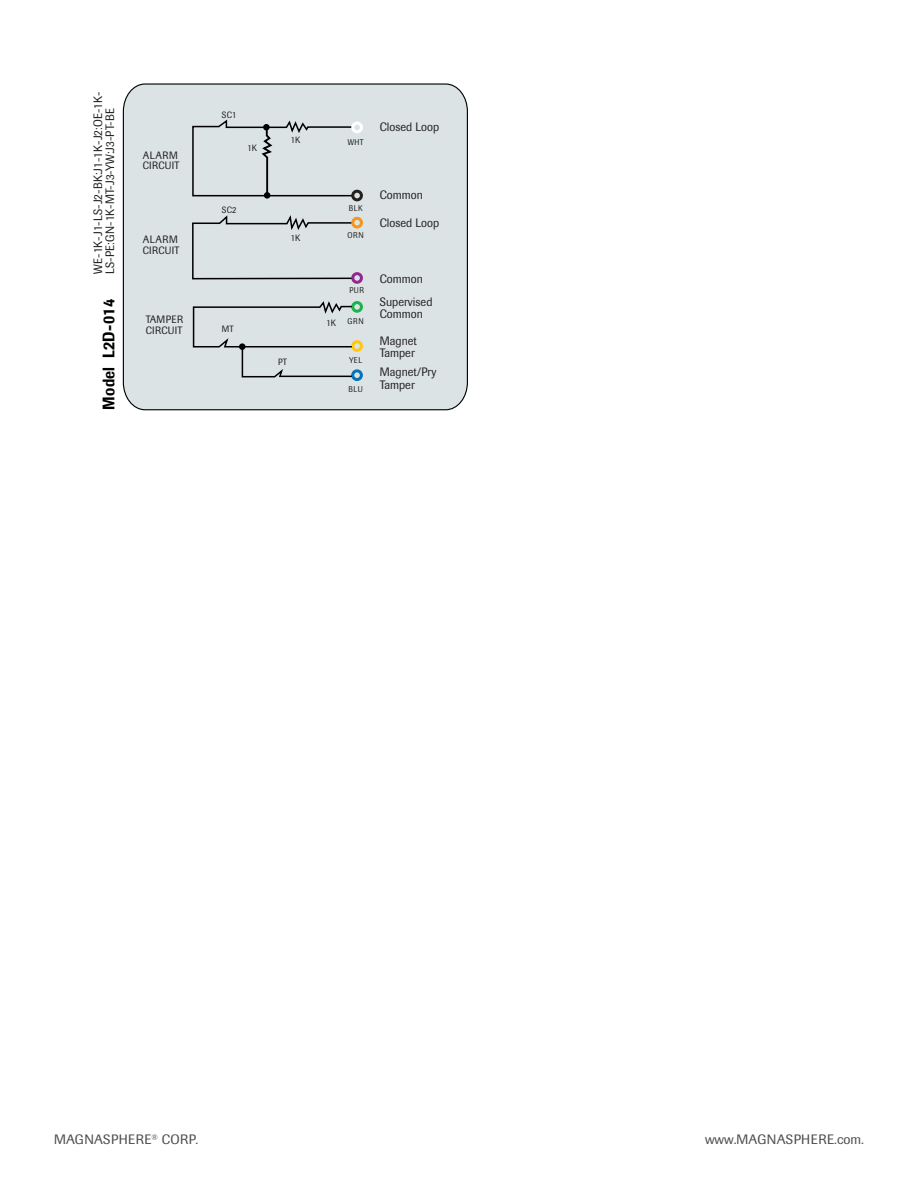
<style>
.page{position:relative;width:918px;height:1188px;background:#fff}
.page>*{position:absolute;margin:0;border:0;box-sizing:border-box;transform-origin:0 0}
.t1{font:500 16.65px "Imago";letter-spacing:.025em;color:#000;scale:.85 1}
.t2{font:13.5px "Imago";letter-spacing:.02em;color:#4d4d4f}
.t3{font:12px/12px "Imago";letter-spacing:.005em;color:#232020;scale:.94 1}
.t4{font:10.5px/10.8px "Imago";letter-spacing:.045em;color:#232020;scale:.94 1}
.t5{font:10.5px/10.8px "Imago";letter-spacing:.025em;color:#232020;scale:.94 1}
.t6{font:9px "Imago";letter-spacing:.005em;color:#232020;scale:.94 1}
.t7{font:8.25px "Imago";letter-spacing:.07em;color:#232020;scale:.9 1}
</style>
<div class="page">
<div style="left:122px;top:83px;width:346px;height:328px;background:#dbe3e4"></div>
<div style="left:351px;top:301px;width:12px;height:12px;border:3px solid #1eb14c;border-radius:50%"></div>
<div style="left:351px;top:369px;width:12px;height:12px;border:3px solid #0573b8;border-radius:50%"></div>
<div style="left:351px;top:340px;width:12px;height:12px;border:3px solid #ffc810;border-radius:50%"></div>
<svg style="left:191px;top:118px;width:164px;height:260px;background:#cfd6d7"></svg>
<div style="left:263px;top:124px;width:7px;height:6px;background:#000;border-radius:50%"></div>
<div style="left:239px;top:343px;width:7px;height:7px;background:#000;border-radius:50%"></div>
<div style="left:351px;top:190px;width:12px;height:11px;border:3px solid #242120;border-radius:50%"></div>
<div style="left:351px;top:217px;width:12px;height:12px;border:3px solid #f7941e;border-radius:50%"></div>
<div style="left:351px;top:272px;width:12px;height:12px;border:3px solid #92278f;border-radius:50%"></div>
<div style="left:351px;top:122px;width:12px;height:11px;border:3px solid #fff;border-radius:50%"></div>
<p class="t3" style="left:92px;top:274px;width:195px;rotate:-90deg">WE-1K-J1-LS-J2-BK:J1-1K-J2:OE-1K-<br>LS-PE:GN-1K-MT-J3-YW:J3-PT-BE</p>
<h1 class="t1" style="left:99px;top:410px;width:132px;rotate:-90deg">Model L2D-014</h1>
<p class="t4" style="left:143px;top:150px;width:41px">ALARM<br>CIRCUIT</p>
<p class="t4" style="left:143px;top:234px;width:41px">ALARM<br>CIRCUIT</p>
<p class="t5" style="left:146px;top:314px;width:41px">TAMPER<br>CIRCUIT</p>
<p class="t6" style="left:222px;top:110px;width:17px">SC1</p>
<p class="t6" style="left:248px;top:143px;width:12px">1K</p>
<p class="t6" style="left:222px;top:205px;width:17px">SC2</p>
<p class="t6" style="left:291px;top:134px;width:12px">1K</p>
<p class="t6" style="left:291px;top:232px;width:12px">1K</p>
<p class="t6" style="left:222px;top:324px;width:14px">MT</p>
<p class="t6" style="left:278px;top:357px;width:11px">PT</p>
<p class="t7" style="left:348px;top:137px;width:19px">WHT</p>
<p class="t3" style="left:380px;top:121px;width:65px">Closed Loop</p>
<p class="t7" style="left:349px;top:203px;width:17px">BLK</p>
<p class="t7" style="left:348px;top:230px;width:19px">ORN</p>
<p class="t6" style="left:326px;top:318px;width:12px">1K</p>
<p class="t7" style="left:349px;top:286px;width:18px">PUR</p>
<p class="t7" style="left:348px;top:316px;width:19px">GRN</p>
<p class="t7" style="left:349px;top:355px;width:16px">YEL</p>
<p class="t7" style="left:349px;top:384px;width:17px">BLU</p>
<p class="t3" style="left:380px;top:189px;width:48px">Common</p>
<p class="t3" style="left:380px;top:217px;width:65px">Closed Loop</p>
<p class="t3" style="left:380px;top:273px;width:48px">Common</p>
<p class="t3" style="left:380px;top:296px;width:58px">Supervised<br>Common</p>
<p class="t3" style="left:380px;top:335px;width:41px">Magnet<br>Tamper</p>
<p class="t3" style="left:380px;top:366px;width:62px">Magnet/Pry<br>Tamper</p>
<p class="t2" style="left:54px;top:1132px;width:146px">MAGNASPHERE<sup>®</sup> CORP.</p>
<p class="t2" style="left:705px;top:1132px;width:160px">www.MAGNASPHERE.com.</p>
</div>
